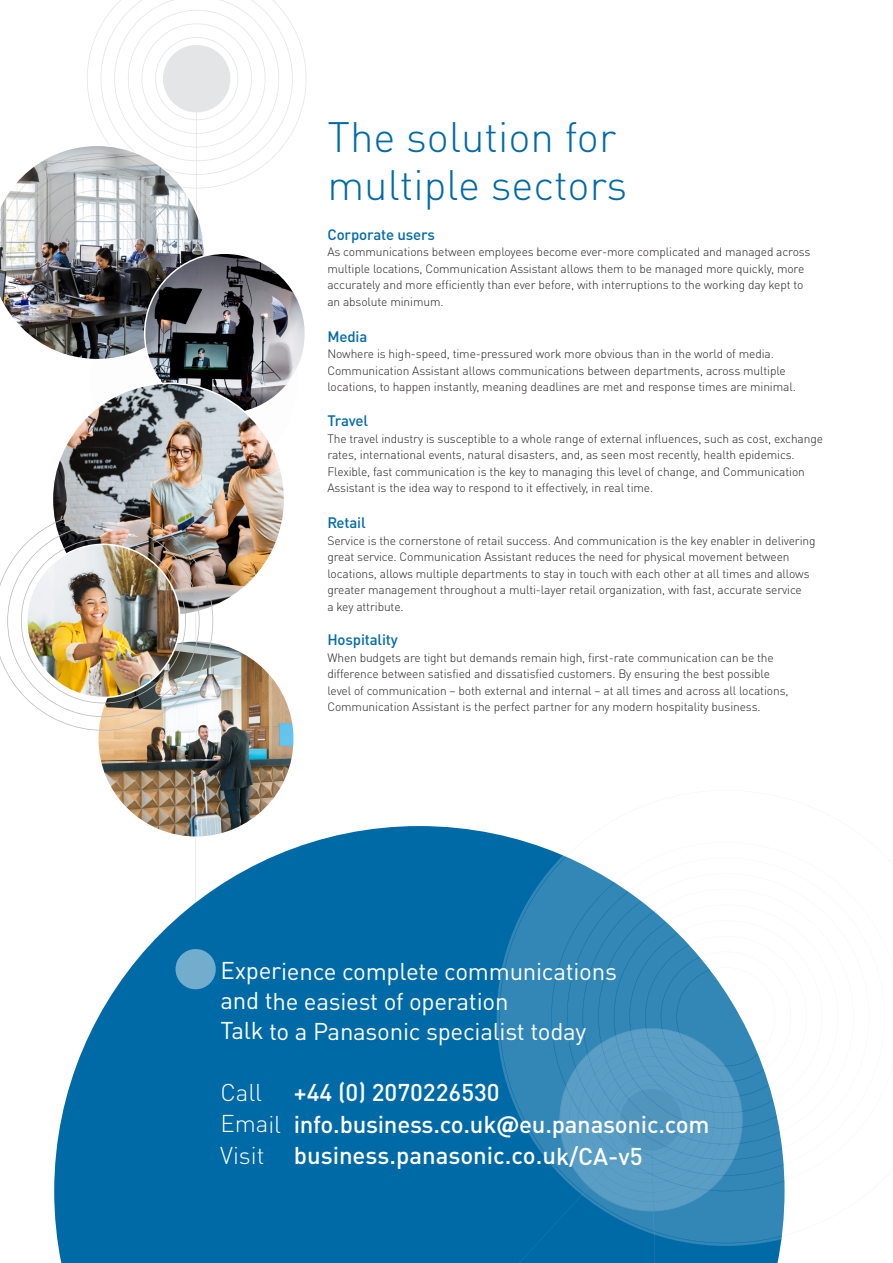
<style>
.page{position:relative;width:893px;height:1263px;background:#fff}
.page>*{position:absolute;margin:0;border:0;box-sizing:border-box;transform-origin:0 0}
.t1{font:300 42px/48px "DIN Pro";color:#006aa6}
.t2{font:500 24px "DIN Pro";letter-spacing:-.005em;color:#fff}
.t3{font:24px/29.8px "DIN Pro";letter-spacing:-.01em;color:#fff}
.t4{font:300 24px "DIN Pro";color:#fff}
.t5{font:500 15px "DIN Pro";letter-spacing:-.01em;color:#006aa6}
.t6{font:300 12px/16.5px "DIN Pro";letter-spacing:-.01em;color:#231f20}
.s1{font-weight:300}
.s2{font-weight:700}
</style>
<div class="page">
<div style="left:54px;top:826px;width:443px;height:437px;background:#006aa6"></div>
<svg style="left:499px;top:834px;width:52px;height:86px;background:#217db1"></svg>
<svg style="left:551px;top:850px;width:113px;height:70px;fill:#3287b7"></svg>
<svg style="left:327px;top:920px;width:458px;height:343px;background:#2d84b5"></svg>
<img style="left:0;top:0;width:306px;height:992px">
<img style="left:0;top:511px;width:213px;height:220px">
<img style="left:27px;top:544px;width:153px;height:153px;border-radius:77px">
<p class="t1" style="left:327px;top:109px;width:301px">The solution for multiple sectors</p>
<p class="t5" style="left:327px;top:222px;width:109px">Corporate users</p>
<p class="t6" style="left:327px;top:243px;width:485px">As communications between employees become ever-more complicated and managed across multiple locations, Communication Assistant allows them to be managed more quickly, more accurately and more efficiently than ever before, with interruptions to the working day kept to an absolute minimum.</p>
<p class="t5" style="left:327px;top:324px;width:41px">Media</p>
<p class="t6" style="left:327px;top:345px;width:470px">Nowhere is high-speed, time-pressured work more obvious than in the world of media.<br>Communication Assistant allows communications between departments, across multiple locations, to happen instantly, meaning deadlines are met and response times are minimal.</p>
<p class="t5" style="left:327px;top:408px;width:42px">Travel</p>
<p class="t6" style="left:327px;top:429px;width:497px">The travel industry is susceptible to a whole range of external influences, such as cost, exchange rates, international events, natural disasters, and, as seen most recently, health epidemics.<br>Flexible, fast communication is the key to managing this level of change, and Communication Assistant is the idea way to respond to it effectively, in real time.</p>
<p class="t5" style="left:327px;top:510px;width:40px">Retail</p>
<p class="t6" style="left:327px;top:531px;width:490px">Service is the cornerstone of retail success. And communication is the key enabler in delivering great service. Communication Assistant reduces the need for physical movement between locations, allows multiple departments to stay in touch with each other at all times and allows greater management throughout a multi-layer retail organization, with fast, accurate service<br>a key attribute.</p>
<p class="t5" style="left:327px;top:627px;width:72px">Hospitality</p>
<p class="t6" style="left:327px;top:648px;width:463px">When budgets are tight but demands remain high, first-rate communication can be the difference between satisfied and dissatisfied customers. By ensuring the best possible level of communication – both external and internal – at all times and across all locations, Communication Assistant is the perfect partner for any modern hospitality business.</p>
<p class="t3" style="left:221px;top:954px;width:398px">Experience complete communications and the easiest of operation</p>
<p class="t3" style="left:220px;top:1014px;width:367px">Talk to a Panasonic specialist today</p>
<p class="t4" style="left:220px;top:1074px;width:43px">Call</p>
<p class="t2" style="left:294px;top:1073px;width:207px">+44 (0) 2070226530</p>
<p class="t2" style="left:220px;top:1105px;width:491px"><span class="s1">Email</span> info.business.co.uk<span class="s2">@</span>eu.panasonic.com</p>
<p class="t2" style="left:220px;top:1136px;width:424px"><span class="s1">Visit</span> business.panasonic.co.uk/CA-v5</p>
</div>
